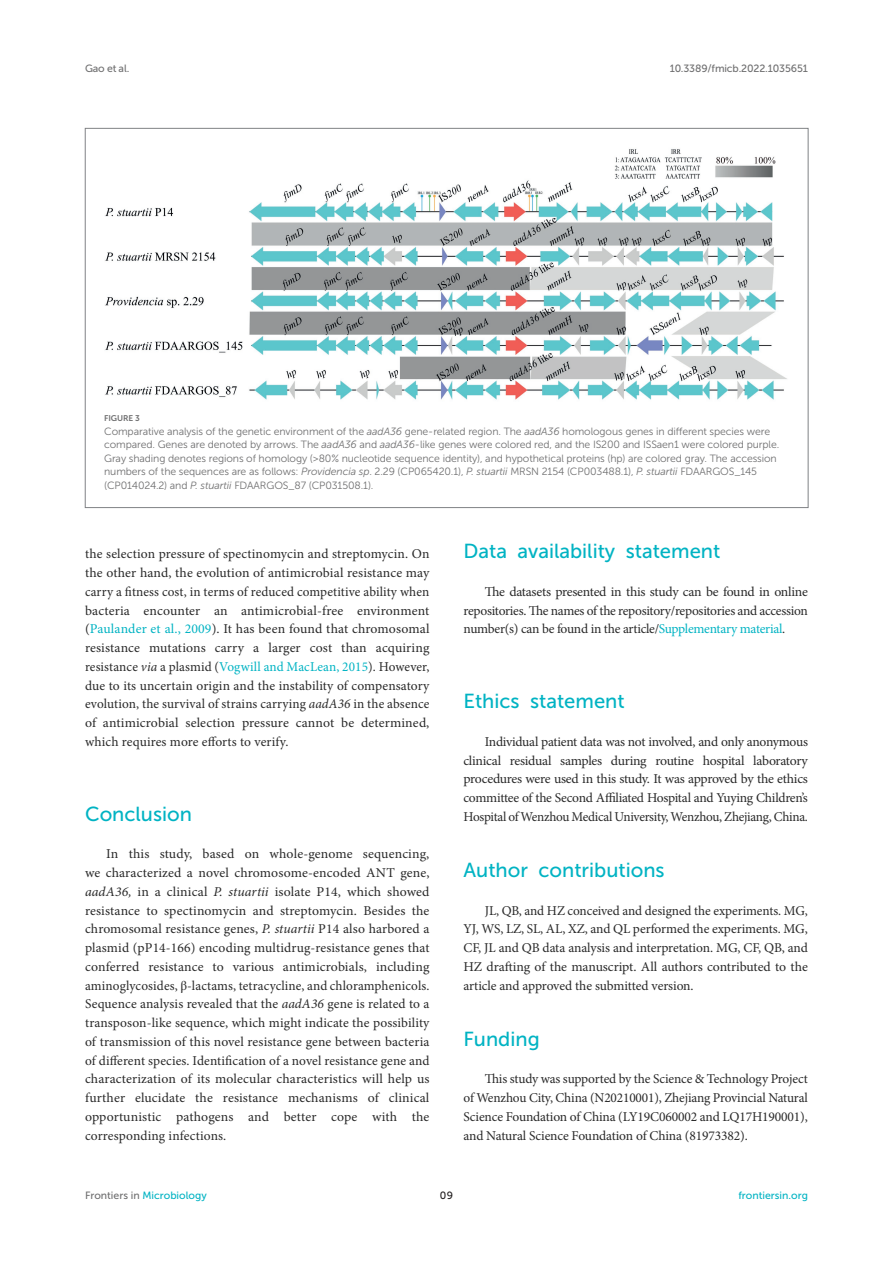
<style>
.page{position:relative;width:893px;height:1263px;background:#fff}
.page>*{position:absolute;margin:0;border:0;box-sizing:border-box;transform-origin:0 0}
.HEAD_1{font:20.25px "Museo Sans 500";color:#00b3c3}
.TEXT_FLUSH{font:13.5px/18.8px "Minion Pro";letter-spacing:-.015em;color:#292929;text-align:justify}
.TEXT{font:13.5px/18.8px "Minion Pro";letter-spacing:.01em;color:#292929;text-align:justify}
.FIG_LEG{font:10.5px/13.5px "Museo Sans 300";letter-spacing:-.01em;color:#6f6f70}
.t1{font:10.5px "Museo Sans 500";color:#00b3c3}
.t2{font:10.5px "Museo Sans 500";letter-spacing:-.015em;color:#6f6f70}
.t3{font:10.5px "Museo Sans 500";color:#231f20}
.FIG_HD{font:8.25px "Museo Sans 700";letter-spacing:-.01em;color:#6f6f70}
.s1{font-style:italic}
.s2{color:#00b3c3}
.s3{font-family:"STIX General"}
.s4{color:#6f6f70}
</style>
<div class="page">
<img style="left:105px;top:149px;width:682px;height:251px">
<p class="t2" style="left:85px;top:63px;width:46px">Gao et al.</p>
<p class="t2" style="left:670px;top:63px;width:140px">10.3389/fmicb.2022.1035651</p>
<p class="FIG_HD" style="left:104px;top:414px;width:37px">FIGURE 3</p>
<p class="FIG_LEG" style="left:104px;top:424px;width:677px">Comparative analysis of the genetic environment of the <span class="s1">aadA36</span> gene-related region. The <span class="s1">aadA36</span> homologous genes in different species were compared. Genes are denoted by arrows. The <span class="s1">aadA36</span> and <span class="s1">aadA36</span>-like genes were colored red, and the IS200 and ISSaen1 were colored purple.<br>Gray shading denotes regions of homology (&gt;80% nucleotide sequence identity), and hypothetical proteins (hp) are colored gray. The accession numbers of the sequences are as follows: <span class="s1">Providencia sp</span>. 2.29 (CP065420.1), <span class="s1">P. stuartii</span> MRSN 2154 (CP003488.1), <span class="s1">P. stuartii</span> FDAARGOS_145 (CP014024.2) and <span class="s1">P. stuartii</span> FDAARGOS_87 (CP031508.1).</p>
<p class="TEXT" style="left:85px;top:545px;width:346px">the selection pressure of spectinomycin and streptomycin. On the other hand, the evolution of antimicrobial resistance may carry a fitness cost, in terms of reduced competitive ability when bacteria encounter an antimicrobial-free environment (<span class="s2">Paulander et al., 2009</span>). It has been found that chromosomal resistance mutations carry a larger cost than acquiring resistance <span class="s1">via</span> a plasmid (<span class="s2">Vogwill and MacLean, 2015</span>). However, due to its uncertain origin and the instability of compensatory evolution, the survival of strains carrying <span class="s1">aadA36</span> in the absence of antimicrobial selection pressure cannot be determined, which requires more efforts to verify.</p>
<p class="HEAD_1" style="left:85px;top:803px;width:108px">Conclusion</p>
<p class="TEXT_FLUSH" style="left:85px;top:845px;width:346px;text-indent:21px">In this study, based on whole-genome sequencing, we characterized a novel chromosome-encoded ANT gene, <span class="s1">aadA36,</span> in a clinical <span class="s1">P. stuartii</span> isolate P14, which showed resistance to spectinomycin and streptomycin. Besides the chromosomal resistance genes, <span class="s1">P. stuartii</span> P14 also harbored a plasmid (pP14-166) encoding multidrug-resistance genes that conferred resistance to various antimicrobials, including aminoglycosides, <span class="s3">β</span>-lactams, tetracycline, and chloramphenicols.<br>Sequence analysis revealed that the <span class="s1">aadA36</span> gene is related to a transposon-like sequence, which might indicate the possibility of transmission of this novel resistance gene between bacteria of different species. Identification of a novel resistance gene and characterization of its molecular characteristics will help us further elucidate the resistance mechanisms of clinical opportunistic pathogens and better cope with the corresponding infections.</p>
<p class="HEAD_1" style="left:463px;top:540px;width:258px">Data availability statement</p>
<p class="TEXT_FLUSH" style="left:463px;top:582px;width:346px;text-indent:21px">The datasets presented in this study can be found in online repositories. The names of the repository/repositories and accession number(s) can be found in the article/<span class="s2">Supplementary material</span>.</p>
<p class="HEAD_1" style="left:463px;top:690px;width:163px">Ethics statement</p>
<p class="TEXT_FLUSH" style="left:463px;top:732px;width:346px;text-indent:21px">Individual patient data was not involved, and only anonymous clinical residual samples during routine hospital laboratory procedures were used in this study. It was approved by the ethics committee of the Second Affiliated Hospital and Yuying Children’s Hospital of Wenzhou Medical University, Wenzhou, Zhejiang, China.</p>
<p class="HEAD_1" style="left:463px;top:859px;width:203px">Author contributions</p>
<p class="TEXT_FLUSH" style="left:463px;top:901px;width:346px;text-indent:21px">JL, QB, and HZ conceived and designed the experiments. MG, YJ, WS, LZ, SL, AL, XZ, and QL performed the experiments. MG, CF, JL and QB data analysis and interpretation. MG, CF, QB, and HZ drafting of the manuscript. All authors contributed to the article and approved the submitted version.</p>
<p class="HEAD_1" style="left:463px;top:1028px;width:78px">Funding</p>
<p class="TEXT_FLUSH" style="left:463px;top:1070px;width:346px;text-indent:21px">This study was supported by the Science &amp; Technology Project of Wenzhou City, China (N20210001), Zhejiang Provincial Natural Science Foundation of China (LY19C060002 and LQ17H190001), and Natural Science Foundation of China (81973382).</p>
<p class="t1" style="left:85px;top:1190px;width:123px"><span class="s4">Frontiers in</span> Microbiology</p>
<p class="t3" style="left:440px;top:1190px;width:15px">09</p>
<p class="t1" style="left:738px;top:1190px;width:71px">frontiersin.org</p>
</div>
